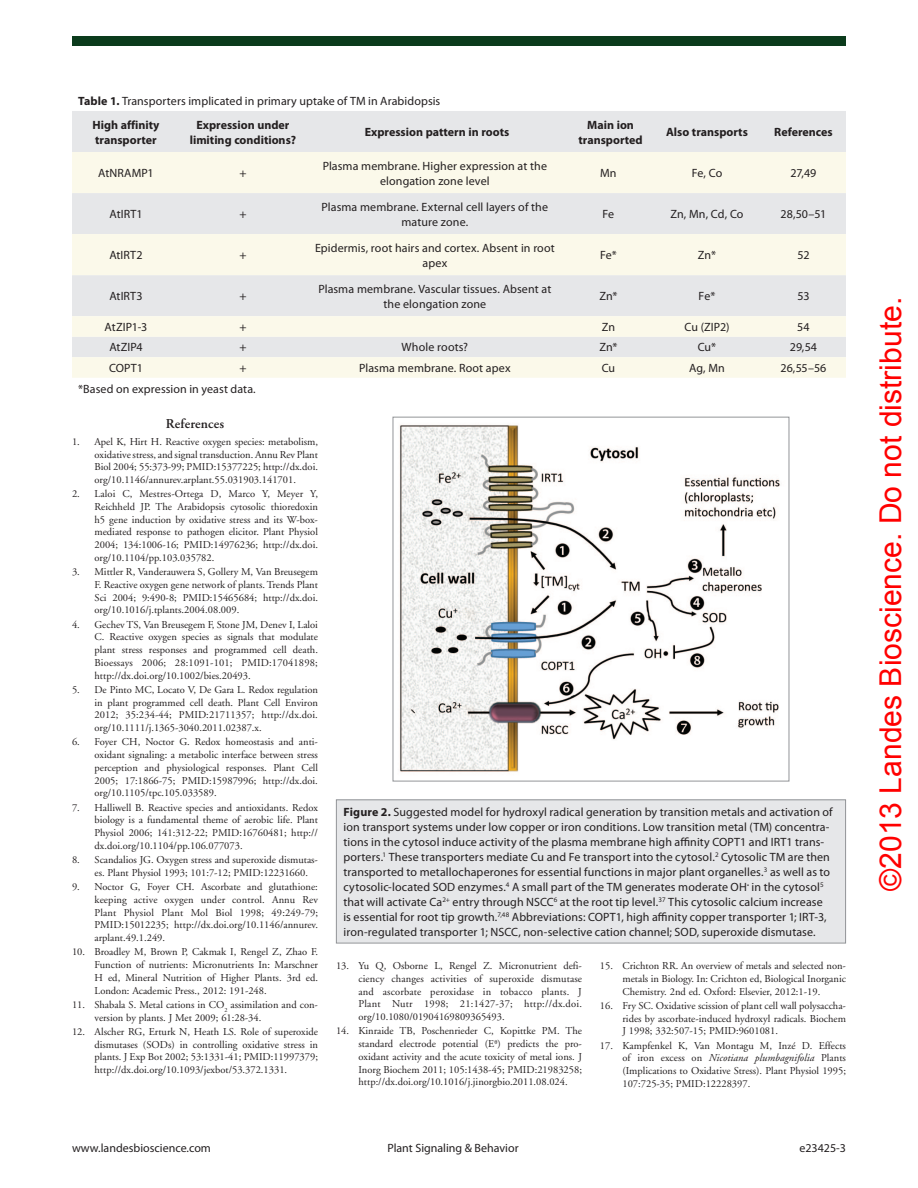
<style>
.page{position:relative;width:918px;height:1188px;background:#fff}
.page>*{position:absolute;margin:0;border:0;box-sizing:border-box;transform-origin:0 0}
.t1{font:30.15px "Arial";color:#f00}
.t2{font:600 13.5px "Adobe Garamond";letter-spacing:.01em;color:#231f20}
.t3{font:12px/15px "Myriad Pro";letter-spacing:.005em;color:#231f20;text-align:center}
.t4{font:700 12px/15px "Myriad Pro";color:#231f20;text-align:center}
.t5{font:10.5px/12.8px "Adobe Garamond";color:#231f20;text-align:justify}
.s1{font-weight:700}
.s2{font-style:italic}
</style>
<div class="page">
<div style="left:72px;top:36px;width:774px;height:10px;background:#0b3b1c"></div>
<div style="left:72px;top:111px;width:774px;height:41px;background:#e6e7e9"></div>
<svg style="left:72px;top:152px;width:774px;height:226px;background:#f1f0e9"></svg>
<div style="left:336px;top:800px;width:510px;height:143px;background:#e6e7e9"></div>
<div style="left:336px;top:799px;width:510px;height:144px;border:1px solid #939598"></div>
<img style="left:399px;top:425px;width:381px;height:347px">
<div style="left:393px;top:417px;width:396px;height:364px;border:1px solid #939598"></div>
<p class="t3" style="left:92px;top:89px;width:349px;line-height:23.9px;text-align:left;text-indent:-14px"><span class="s1">Table 1.</span> Transporters implicated in primary uptake of TM in Arabidopsis<br><span class="s1">High affinity</span></p>
<p class="t4" style="left:95px;top:132px;width:63px">transporter</p>
<p class="t4" style="left:190px;top:117px;width:108px">Expression under limiting conditions?</p>
<p class="t4" style="left:365px;top:124px;width:146px">Expression pattern in roots</p>
<p class="t4" style="left:579px;top:117px;width:66px">Main ion transported</p>
<p class="t4" style="left:666px;top:124px;width:83px">Also transports</p>
<p class="t4" style="left:774px;top:124px;width:60px">References</p>
<p class="t3" style="left:98px;top:165px;width:57px">AtNRAMP1</p>
<p class="t3" style="left:239px;top:165px;width:9px">+</p>
<p class="t3" style="left:323px;top:158px;width:226px">Plasma membrane. Higher expression at the elongation zone level</p>
<p class="t3" style="left:600px;top:165px;width:18px">Mn</p>
<p class="t3" style="left:692px;top:165px;width:32px">Fe, Co</p>
<p class="t3" style="left:791px;top:165px;width:27px">27,49</p>
<p class="t3" style="left:110px;top:206px;width:34px">AtI RT1</p>
<p class="t3" style="left:239px;top:206px;width:9px">+</p>
<p class="t3" style="left:322px;top:199px;width:228px">Plasma membrane. External cell layers of the mature zone.</p>
<p class="t3" style="left:602px;top:206px;width:13px">Fe</p>
<p class="t3" style="left:670px;top:206px;width:75px">Zn, Mn, Cd, Co</p>
<p class="t3" style="left:781px;top:206px;width:47px">28,50–51</p>
<p class="t3" style="left:109px;top:247px;width:35px">AtIRT2</p>
<p class="t3" style="left:239px;top:247px;width:9px">+</p>
<p class="t3" style="left:315px;top:240px;width:241px">Epidermis, root hairs and cortex. Absent in root apex</p>
<p class="t3" style="left:600px;top:247px;width:18px">Fe*</p>
<p class="t3" style="left:698px;top:247px;width:20px">Zn*</p>
<p class="t3" style="left:797px;top:247px;width:14px">52</p>
<p class="t3" style="left:109px;top:288px;width:35px">AtIRT3</p>
<p class="t3" style="left:239px;top:288px;width:9px">+</p>
<p class="t3" style="left:318px;top:281px;width:234px">Plasma membrane. Vascular tissues. Absent at the elongation zone</p>
<p class="t3" style="left:599px;top:288px;width:20px">Zn*</p>
<p class="t3" style="left:699px;top:288px;width:18px">Fe*</p>
<p class="t3" style="left:797px;top:288px;width:14px">53</p>
<p class="t3" style="left:105px;top:319px;width:44px">AtZI P1-3</p>
<p class="t3" style="left:239px;top:319px;width:9px">+</p>
<p class="t3" style="left:602px;top:319px;width:15px">Zn</p>
<p class="t3" style="left:685px;top:319px;width:46px">Cu (ZI P2)</p>
<p class="t3" style="left:797px;top:319px;width:14px">54</p>
<p class="t3" style="left:109px;top:340px;width:35px">AtZI P4</p>
<p class="t3" style="left:239px;top:340px;width:9px">+</p>
<p class="t3" style="left:402px;top:340px;width:68px">Whole roots?</p>
<p class="t3" style="left:599px;top:340px;width:20px">Zn*</p>
<p class="t3" style="left:698px;top:340px;width:20px">Cu*</p>
<p class="t3" style="left:790px;top:340px;width:29px">29,54</p>
<p class="t3" style="left:109px;top:360px;width:35px">COPT1</p>
<p class="t3" style="left:239px;top:360px;width:9px">+</p>
<p class="t3" style="left:359px;top:360px;width:153px">Plasma membrane. Root apex</p>
<p class="t3" style="left:602px;top:360px;width:15px">Cu</p>
<p class="t3" style="left:689px;top:360px;width:37px">Ag, Mn</p>
<p class="t3" style="left:781px;top:360px;width:47px">26,55–56</p>
<p class="t3" style="left:78px;top:381px;width:179px">*Based on expression in yeast data.</p>
<p class="t2" style="left:166px;top:416px;width:60px">References</p>
<p class="t5" style="left:95px;top:435px;width:225px;text-indent:-23px">1. Apel K, Hirt H. Reactive oxygen species: metabolism, oxidative stress, and signal transduction. Annu Rev Plant Biol 2004; 55:373-99; PMID:15377225; http://dx.doi. org/10.1146/annurev.arplant.55.031903.141701.</p>
<p class="t5" style="left:95px;top:488px;width:225px;text-indent:-23px">2. Laloi C, Mestres-Ortega D, Marco Y, Meyer Y, Reichheld JP. The Arabidopsis cytosolic thioredoxin h5 gene induction by oxidative stress and its W-box&shy;mediated response to pathogen elicitor. Plant Physiol 2004; 134:1006-16; PMID:14976236; http://dx.doi. org/10.1104/pp.103.035782.</p>
<p class="t5" style="left:95px;top:566px;width:225px;text-indent:-23px">3. Mittler R, Vanderauwera S, Gollery M, Van Breusegem F. Reactive oxygen gene network of plants. Trends Plant Sci 2004; 9:490-8; PMID:15465684; http://dx.doi. org/10.1016/j.tplants.2004.08.009.</p>
<p class="t5" style="left:95px;top:618px;width:225px;text-indent:-23px">4. Gechev TS, Van Breusegem F, Stone JM, Denev I, Laloi C. Reactive oxygen species as signals that modulate plant stress responses and programmed cell death.<br>Bioessays 2006; 28:1091-101; PMID:17041898; http://dx.doi.org/10.1002/bies.20493.</p>
<p class="t5" style="left:95px;top:684px;width:225px;text-indent:-23px">5. De Pinto MC, Locato V, De Gara L. Redox regulation in plant programmed cell death. Plant Cell Environ 2012; 35:234-44; PMID:21711357; http://dx.doi. org/10.1111/j.1365-3040.2011.02387.x.</p>
<p class="t5" style="left:95px;top:736px;width:225px;text-indent:-23px">6. Foyer CH, Noctor G. Redox homeostasis and anti&shy;oxidant signaling: a metabolic interface between stress perception and physiological responses. Plant Cell 2005; 17:1866-75; PMID:15987996; http://dx.doi. org/10.1105/tpc.105.033589.</p>
<p class="t5" style="left:95px;top:801px;width:225px;text-indent:-23px">7. Halliwell B. Reactive species and antioxidants. Redox biology is a fundamental theme of aerobic life. Plant Physiol 2006; 141:312-22; PMID:16760481; http:// dx.doi.org/10.1104/pp.106.077073.</p>
<p class="t5" style="left:95px;top:854px;width:225px;text-indent:-23px">8. Scandalios JG. Oxygen stress and superoxide dismutas&shy;es. Plant Physiol 1993; 101:7-12; PMID:12231660.</p>
<p class="t5" style="left:95px;top:881px;width:225px;text-indent:-23px">9. Noctor G, Foyer CH. Ascorbate and glutathione: keeping active oxygen under control. Annu Rev Plant Physiol Plant Mol Biol 1998; 49:249-79; PMID:15012235; http://dx.doi.org/10.1146/annurev. arplant.49.1.249.</p>
<p class="t5" style="left:95px;top:946px;width:225px;text-indent:-23px">10. Broadley M, Brown P, Cakmak I, Rengel Z, Zhao F.<br>Function of nutrients: Micronutrients In: Marschner H ed, Mineral Nutrition of Higher Plants. 3rd ed.<br>London: Academic Press., 2012: 191-248.</p>
<p class="t5" style="left:95px;top:998px;width:225px;text-indent:-23px">11. Shabala S. Metal cations in CO<sub>2</sub> assimilation and con&shy;version by plants. J Met 2009; 61:28-34.</p>
<p class="t5" style="left:95px;top:1026px;width:225px;text-indent:-23px">12. Alscher RG, Erturk N, Heath LS. Role of superoxide dismutases (SODs) in controlling oxidative stress in plants. J Exp Bot 2002; 53:1331-41; PMID:11997379; http://dx.doi.org/10.1093/jexbot/53.372.1331.</p>
<p class="t3" style="left:343px;top:804px;width:491px;text-align:left"><span class="s1">Figure 2.</span> Suggested model for hydroxyl radical generation by transition metals and activation of ion transport systems under low copper or iron conditions. Low transition metal (TM) concentra&shy;tions in the cytosol induce activity of the plasma membrane high affinity COPT1 and IRT1 trans&shy;porters.<sup>1</sup> These transporters mediate Cu and Fe transport into the cytosol.<sup>2</sup> Cytosolic TM are then transported to metallochaperones for essential functions in major plant organelles.<sup>3</sup> as well as to cytosolic-located SOD enzymes.<sup>4</sup> A small part of the TM generates moderate OH<sup>•</sup> in the cytosol<sup>5 </sup>that will activate Ca<sup>2+</sup> entry through NSCC<sup>6</sup> at the root tip level.<sup>37</sup> This cytosolic calcium increase is essential for root tip growth.<sup>7,48</sup> Abbreviations: COPT1, high affinity copper transporter 1; IRT-3, iron-regulated transporter 1; NSCC, non-selective cation channel; SOD, superoxide dismutase.</p>
<p class="t5" style="left:359px;top:960px;width:225px;text-indent:-23px">13. Yu Q, Osborne L, Rengel Z. Micronutrient defi&shy;ciency changes activities of superoxide dismutase and ascorbate peroxidase in tobacco plants. J Plant Nutr 1998; 21:1427-37; http://dx.doi. org/10.1080/01904169809365493.</p>
<p class="t5" style="left:359px;top:1025px;width:225px;text-indent:-22px">14. Kinraide TB, Poschenrieder C, Kopittke PM. The standard electrode potential (E<sup>θ</sup>) predicts the pro&shy;oxidant activity and the acute toxicity of metal ions. J Inorg Biochem 2011; 105:1438-45; PMID:21983258; http://dx.doi.org/10.1016/j.jinorgbio.2011.08.024.</p>
<p class="t5" style="left:622px;top:960px;width:225px;text-indent:-23px">15. Crichton RR. An overview of metals and selected non&shy;metals in Biology. In: Crichton ed, Biological Inorganic Chemistry. 2nd ed. Oxford: Elsevier, 2012:1-19.</p>
<p class="t5" style="left:622px;top:999px;width:225px;text-indent:-23px">16. Fry SC. Oxidative scission of plant cell wall polysaccha&shy;rides by ascorbate-induced hydroxyl radicals. Biochem J 1998; 332:507-15; PMID:9601081.</p>
<p class="t5" style="left:622px;top:1039px;width:225px;text-indent:-23px">17. Kampfenkel K, Van Montagu M, Inzé D. Effects of iron excess on <span class="s2">Nicotiana plumbagnifolia</span> Plants (Implications to Oxidative Stress). Plant Physiol 1995; 107:725-35; PMID:12228397.</p>
<p class="t3" style="left:72px;top:1140px;width:140px">www.landesbioscience.com</p>
<p class="t3" style="left:387px;top:1140px;width:133px">Plant Signaling &amp; Behavior</p>
<p class="t3" style="left:799px;top:1140px;width:48px">e23425-3</p>
<h1 class="t1" style="left:871px;top:891px;width:595px;rotate:-90deg">©2013 Landes Bioscience. Do not distribute.</h1>
</div>
